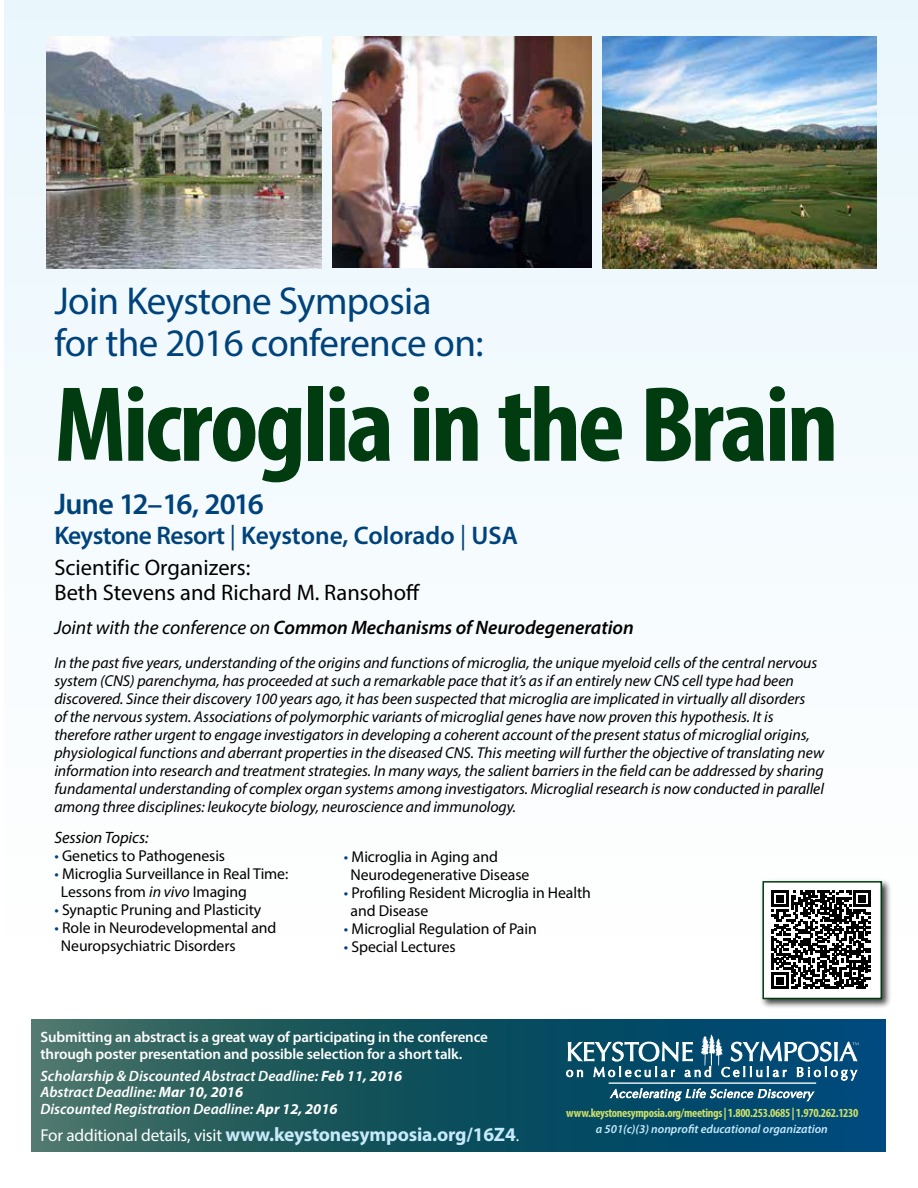
<style>
.page{position:relative;width:918px;height:1188px;background:#fff}
.page>*{position:absolute;margin:0;border:0;box-sizing:border-box;transform-origin:0 0}
.t1{font:700 condensed 108px "Myriad Pro";letter-spacing:-.03em;color:#003c10;scale:1.05 1}
.t2{font:39px/42px "Myriad Pro";letter-spacing:-.015em;color:#00427a}
.t3{font:600 30px "Myriad Pro";letter-spacing:-.045em;color:#00427a}
.t4{font:600 25.5px "Myriad Pro";letter-spacing:-.01em;color:#00427a}
.t5{font:22.5px/25.5px "Myriad Pro";color:#000}
.t6{font:italic 600 19.5px "Myriad Pro";letter-spacing:-.005em;color:#000}
.t7{font:700 19.5px "Myriad Pro";letter-spacing:-.01em;color:#c7eafb}
.t8{font:italic 16.5px "Myriad Pro";letter-spacing:-.01em;color:#000}
.t9{font:italic 15.75px/18px "Myriad Pro";letter-spacing:-.005em;color:#000}
.t10{font:15.75px/18px "Myriad Pro";letter-spacing:-.005em;color:#000}
.t11{font:600 15px/16.5px "Myriad Pro";letter-spacing:-.01em;color:#fff}
.t12{font:italic 600 15px/16.5px "Myriad Pro";color:#fff}
.t13{font:700 condensed 12.3px "Myriad Pro";letter-spacing:-.025em;color:#cedf68}
.t14{font:italic 600 12px "Myriad Pro";color:#c7eafb}
.s1{font-weight:400}
.s2{color:#00427a}
.s3{font-style:italic}
.s4{font-weight:700}
.s5{font-weight:400;font-size:17.25px;color:#fff}
.s6{font-weight:400;font-size:16.5px;color:#fff}
</style>
<div class="page">
<svg style="left:31px;top:1020px;width:855px;height:131px;background:#185663"></svg>
<div style="left:4px;top:0;width:914px;height:940px;background:#f6fbfe"></div>
<img style="left:602px;top:37px;width:275px;height:231px">
<img style="left:46px;top:37px;width:276px;height:231px">
<img style="left:333px;top:37px;width:259px;height:231px">
<div style="left:760px;top:879px;width:132px;height:130px;background:#000;opacity:.75"></div>
<div style="left:763px;top:882px;width:118px;height:116px;background:#fff"></div>
<svg style="left:772px;top:890px;width:99px;height:99px"></svg>
<div style="left:762px;top:881px;width:120px;height:118px;border:2px solid #003c10"></div>
<svg style="left:609px;top:1088px;width:206px;height:14px"></svg>
<hr style="left:609px;top:1082px;width:207px;height:2px;background:#fff">
<svg style="left:566px;top:1034px;width:293px;height:47px"></svg>
<h2 class="t2" style="left:54px;top:280px;width:431px">Join Keystone Symposia for the 2016 conference on:</h2>
<h1 class="t1" style="left:54px;top:357px;width:748px">Microglia in the Brain</h1>
<h3 class="t3" style="left:54px;top:485px;width:211px">June 12–16, 2016</h3>
<h3 class="t4" style="left:54px;top:519px;width:465px">Keystone Resort <span class="s1">|</span> Keystone, Colorado <span class="s1">|</span> USA</h3>
<h3 class="t5" style="left:54px;top:554px;width:367px">Scientific Organizers:<br>Beth Stevens and Richard M. Ransohoff</h3>
<p class="t6" style="left:54px;top:615px;width:581px"><span class="s1">Joint with the conference on</span> Common Mechanisms of Neurodegeneration</p>
<p class="t9" style="left:54px;top:653px;width:771px">In the past five years, understanding of the origins and functions of microglia, the unique myeloid cells of the central nervous system (CNS) parenchyma, has proceeded at such a remarkable pace that it’s as if an entirely new CNS cell type had been discovered. Since their discovery 100 years ago, it has been suspected that microglia are implicated in virtually all disorders<br>of the nervous system. Associations of polymorphic variants of microglial genes have now proven this hypothesis. It is therefore rather urgent to engage investigators in developing a coherent account of the present status of microglial origins, physiological functions and aberrant properties in the diseased CNS. This meeting will further the objective of translating new information into research and treatment strategies. In many ways, the salient barriers in the field can be addressed by sharing fundamental understanding of complex organ systems among investigators. Microglial research is now conducted in parallel among three disciplines: leukocyte biology, neuroscience and immunology.</p>
<p class="t8" style="left:54px;top:827px;width:96px">Session Topics:</p>
<p class="t10" style="left:54px;top:847px;width:172px"><span class="s2">•</span> Genetics to Pathogenesis</p>
<p class="t10" style="left:61px;top:865px;width:229px;text-indent:-7px"><span class="s2">•</span> Microglia Surveillance in Real Time:<br>Lessons from <span class="s3">in vivo</span> Imaging</p>
<p class="t10" style="left:54px;top:901px;width:208px"><span class="s2">•</span> Synaptic Pruning and Plasticity</p>
<p class="t10" style="left:61px;top:919px;width:217px;text-indent:-7px"><span class="s2">•</span> Role in Neurodevelopmental and<br>Neuropsychiatric Disorders</p>
<p class="t10" style="left:351px;top:847px;width:180px;text-indent:-7px"><span class="s2">•</span> Microglia in Aging and<br>Neurodegenerative Disease</p>
<p class="t10" style="left:351px;top:883px;width:242px;text-indent:-7px"><span class="s2">•</span> Profiling Resident Microglia in Health and Disease</p>
<p class="t10" style="left:344px;top:919px;width:194px"><span class="s2">•</span> Microglial Regulation of Pain</p>
<p class="t10" style="left:344px;top:937px;width:113px"><span class="s2">•</span> Special Lectures</p>
<p class="t11" style="left:40px;top:1029px;width:449px">Submitting an abstract is a great way of participating in the conference through poster presentation and possible selection for a short talk.</p>
<p class="t12" style="left:40px;top:1067px;width:363px">Scholarship &amp; Discounted Abstract Deadline: <span class="s4">Feb 11, 2016<br></span>Abstract Deadline: <span class="s4">Mar 10, 2016<br></span>Discounted Registration Deadline: <span class="s4">Apr 12, 2016</span></p>
<p class="t7" style="left:40px;top:1122px;width:480px"><span class="s5">For additional details, visit</span> www.keystonesymposia.org/16Z4<span class="s6">.</span></p>
<p class="t13" style="left:566px;top:1105px;width:294px">www.keystonesymposia.org/meetings | 1.800.253.0685 | 1.970.262.1230</p>
<p class="t14" style="left:596px;top:1121px;width:233px">a 501(c)(3) nonprofit educational organization</p>
</div>
